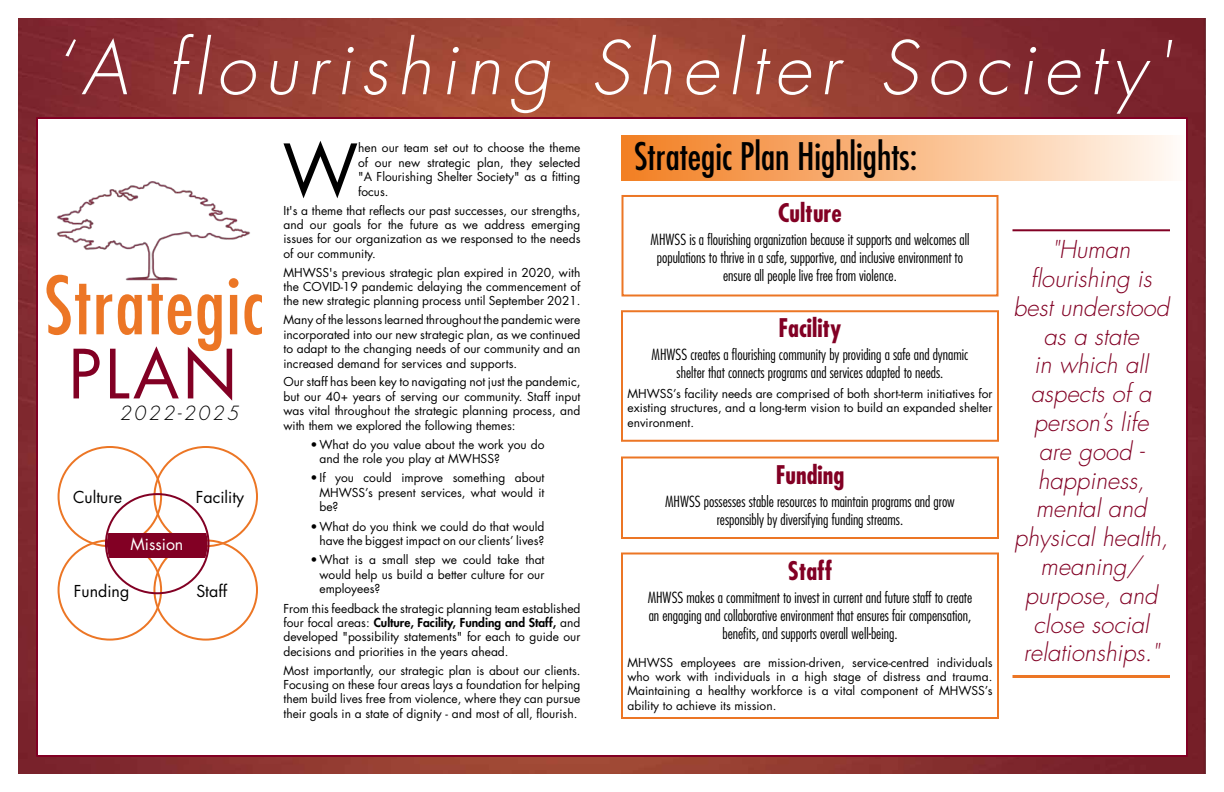
<style>
.page{position:relative;width:1224px;height:792px;background:#fff}
.page>*{position:absolute;margin:0;border:0;box-sizing:border-box;transform-origin:0 0}
.t1{font:condensed 78px "Futura Std";letter-spacing:.02em;color:#ec7625}
.t2{font:italic 300 72px "Futura Std";letter-spacing:.12em;color:#fff}
.t3{font:69.3px "Futura Std";color:#000}
.t4{font:66px "Futura Std";color:#820024}
.t5{font:condensed 37px "Futura Std";color:#000}
.t6{font:700 condensed 25px "Futura Std";color:#820024}
.t7{font:italic 300 24px/28.8px "Futura Std";color:#820024;text-align:center}
.t8{font:italic 300 19px "Futura Std";letter-spacing:.14em;color:#000}
.t9{font:16px "Futura Std";color:#000}
.t10{font:16px "Futura Std";color:#fff}
.t11{font:300 condensed 15px/18px "Futura Std";color:#000;text-align:center}
.t12{font:12px/14.4px "Futura Std";color:#000;text-align:justify}
.s1{font-weight:800}
</style>
<div class="page">
<img style="left:18px;top:18px;width:1188px;height:756px">
<div style="left:37px;top:118px;width:1150px;height:638px;background:#fff"></div>
<div style="left:58px;top:446px;width:104px;height:101px;border:2px solid #ec7625;border-radius:50%"></div>
<div style="left:58px;top:539px;width:104px;height:102px;border:2px solid #ec7625;border-radius:50%"></div>
<div style="left:153px;top:446px;width:105px;height:101px;border:2px solid #ec7625;border-radius:50%"></div>
<div style="left:153px;top:539px;width:105px;height:102px;border:2px solid #ec7625;border-radius:50%"></div>
<div style="left:107px;top:533px;width:101px;height:25px;background:#820024"></div>
<div style="left:105px;top:493px;width:105px;height:101px;border:2px solid #820024;border-radius:50%"></div>
<img style="left:56px;top:181px;width:194px;height:100px">
<div style="left:622px;top:195px;width:376px;height:101px;border:2px solid #ec7625"></div>
<div style="left:621px;top:310px;width:378px;height:132px;border:2px solid #ec7625"></div>
<div style="left:621px;top:456px;width:378px;height:83px;border:2px solid #ec7625"></div>
<div style="left:621px;top:552px;width:378px;height:167px;border:2px solid #ec7625"></div>
<hr style="left:1012px;top:229px;width:158px;height:2px;background:#820024">
<hr style="left:1012px;top:675px;width:158px;height:3px;background:#ec7625">
<div style="left:621px;top:135px;width:563px;height:46px;background:linear-gradient(to right,#f27d1f,#fff9f2)"></div>
<h2 class="t2" style="left:54px;top:24px;width:1117px">‘A flourishing Shelter Society'</h2>
<h1 class="t1" style="left:45px;top:259px;width:220px">Strategic</h1>
<h3 class="t4" style="left:68px;top:332px;width:171px">PLAN</h3>
<h3 class="t8" style="left:119px;top:401px;width:121px">2022-2025</h3>
<h3 class="t9" style="left:73px;top:487px;width:50px">Culture</h3>
<h3 class="t10" style="left:131px;top:534px;width:54px">Mission</h3>
<h3 class="t9" style="left:74px;top:581px;width:57px">Funding</h3>
<h3 class="t9" style="left:196px;top:487px;width:50px">Facility</h3>
<h3 class="t9" style="left:196px;top:581px;width:32px">Staff</h3>
<h3 class="t3" style="left:283px;top:126px;width:77px">W</h3>
<p class="t12" style="left:358px;top:141px;width:224px">hen our team set out to choose the theme of our new strategic plan, they selected "A Flourishing Shelter Society" as a fitting focus.</p>
<p class="t12" style="left:283px;top:203px;width:298px">It's a theme that reflects our past successes, our strengths, and our goals for the future as we address emerging issues for our organization as we responsed to the needs of our community.</p>
<p class="t12" style="left:283px;top:265px;width:299px">MHWSS's previous strategic plan expired in 2020, with the COVID-19 pandemic delaying the commencement of the new strategic planning process until September 2021.</p>
<p class="t12" style="left:283px;top:313px;width:299px">Many of the lessons learned throughout the pandemic were incorporated into our new strategic plan, as we continued to adapt to the changing needs of our community and an increased demand for services and supports.</p>
<p class="t12" style="left:283px;top:375px;width:299px">Our staff has been key to navigating not just the pandemic, but our 40+ years of serving our community. Staff input was vital throughout the strategic planning process, and with them we explored the following themes:</p>
<p class="t12" style="left:319px;top:437px;width:226px;text-indent:-9px">• What do you value about the work you do and the role you play at MWHSS?</p>
<p class="t12" style="left:319px;top:471px;width:226px;text-indent:-9px">• If you could improve something about MHWSS’s present services, what would it be?</p>
<p class="t12" style="left:310px;top:519px;width:235px;text-align:right">• What do you think we could do that would have the biggest impact on our clients’ lives?</p>
<p class="t12" style="left:319px;top:553px;width:227px;text-indent:-9px">• What is a small step we could take that would help us build a better culture for our employees?</p>
<p class="t12" style="left:283px;top:601px;width:299px">From this feedback the strategic planning team established four focal areas: <span class="s1">Culture, Facility, Funding and Staff,</span> and developed "possibility statements" for each to guide our decisions and priorities in the years ahead.</p>
<p class="t12" style="left:283px;top:663px;width:299px">Most importantly, our strategic plan is about our clients.<br>Focusing on these four areas lays a foundation for helping them build lives free from violence, where they can pursue their goals in a state of dignity - and most of all, flourish.</p>
<h3 class="t5" style="left:634px;top:134px;width:284px">Strategic Plan Highlights:</h3>
<h3 class="t6" style="left:778px;top:197px;width:65px">Culture</h3>
<p class="t11" style="left:651px;top:231px;width:320px">MHWSS is a flourishing organization because it supports and welcomes all populations to thrive in a safe, supportive, and inclusive environment to ensure all people live free from violence.</p>
<h3 class="t6" style="left:778px;top:313px;width:65px">Facility</h3>
<p class="t11" style="left:652px;top:346px;width:318px">MHWSS creates a flourishing community by providing a safe and dynamic shelter that connects programs and services adapted to needs.</p>
<p class="t12" style="left:628px;top:386px;width:367px">MHWSS’s facility needs are comprised of both short-term initiatives for existing structures, and a long-term vision to build an expanded shelter environment.</p>
<h3 class="t6" style="left:776px;top:459px;width:70px">Funding</h3>
<p class="t11" style="left:665px;top:492px;width:291px">MHWSS possesses stable resources to maintain programs and grow responsibly by diversifying funding streams.</p>
<h3 class="t6" style="left:788px;top:555px;width:46px">Staff</h3>
<p class="t11" style="left:648px;top:588px;width:326px">MHWSS makes a commitment to invest in current and future staff to create an engaging and collaborative environment that ensures fair compensation, benefits, and supports overall well-being.</p>
<p class="t12" style="left:628px;top:655px;width:367px">MHWSS employees are mission-driven, service-centred individuals who work with individuals in a high stage of distress and trauma.<br>Maintaining a healthy workforce is a vital component of MHWSS’s ability to achieve its mission.</p>
<h3 class="t7" style="left:1013px;top:236px;width:158px">"Human flourishing is best understood as a state<br>in which all aspects of a person’s life<br>are good - happiness, mental and physical health, meaning/ purpose, and close social relationships."</h3>
</div>
